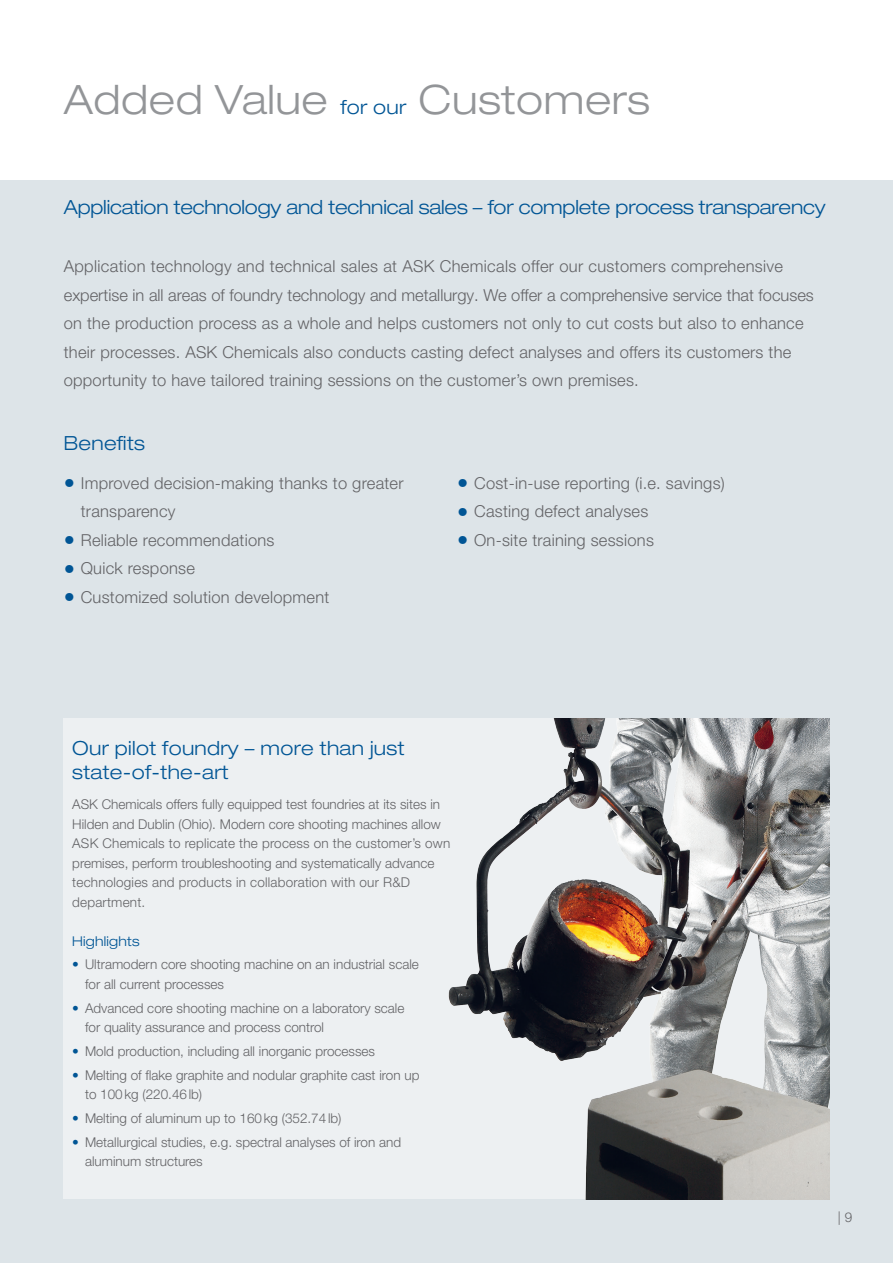
<style>
.page{position:relative;width:893px;height:1263px;background:#fff}
.page>*{position:absolute;margin:0;border:0;box-sizing:border-box;transform-origin:0 0}
.head_titel_50__s{font:300 expanded 40.5px "Helvetica Neue LT Pro";letter-spacing:.015em;color:#939598}
.subhead_blue_13_16__2_5{font:300 expanded 19.5px "Helvetica Neue LT Pro";letter-spacing:-.01em;color:#005595}
.subhead_blue_13_16__2_5-2{font:300 expanded 19.5px/24px "Helvetica Neue LT Pro";letter-spacing:.015em;color:#005595}
.Copy_11_19_EN{font:300 16.5px/28.5px "Helvetica Neue LT Pro";letter-spacing:.015em;color:#636366}
.Copy_9_13_EN{font:300 13.5px/19.5px "Helvetica Neue LT Pro";color:#636366}
.SL_mit_Abstand{font:300 expanded 13.5px "Helvetica Neue LT Pro";letter-spacing:.015em;color:#005595}
.s1{font-size:19.5px;color:#005595}
.s2{font-size:22.5px;color:#005595}
.s3{color:#005595}
</style>
<div class="page">
<div style="left:0;top:181px;width:893px;height:1082px;background:#dde4e8"></div>
<div style="left:64px;top:719px;width:765px;height:480px;background:#edf0f2"></div>
<img style="left:448px;top:719px;width:381px;height:480px">
<p class="head_titel_50__s" style="left:64px;top:75px;width:588px">Added Value <span class="s1">for our</span> Customers</p>
<p class="subhead_blue_13_16__2_5" style="left:64px;top:195px;width:763px">Application technology and technical sales – for complete process transparency</p>
<p class="Copy_11_19_EN" style="left:64px;top:252px;width:752px">Application technology and technical sales at ASK Chemicals offer our customers comprehensive expertise in all areas of foundry technology and metallurgy. We offer a comprehensive service that focuses on the production process as a whole and helps customers not only to cut costs but also to enhance their processes. ASK Chemicals also conducts casting defect analyses and offers its customers the opportunity to have tailored training sessions on the customer’s own premises.</p>
<p class="subhead_blue_13_16__2_5" style="left:64px;top:431px;width:83px">Benefits</p>
<p class="Copy_11_19_EN" style="left:81px;top:468px;width:324px;text-indent:-17px"><span class="s2">•</span> Improved decision-making thanks to greater transparency</p>
<p class="Copy_11_19_EN" style="left:64px;top:525px;width:212px"><span class="s2">•</span> Reliable recommendations</p>
<p class="Copy_11_19_EN" style="left:64px;top:554px;width:133px"><span class="s2">•</span> Quick response</p>
<p class="Copy_11_19_EN" style="left:64px;top:582px;width:267px"><span class="s2">•</span> Customized solution development</p>
<p class="Copy_11_19_EN" style="left:457px;top:468px;width:269px"><span class="s2">•</span> Cost-in-use reporting (i.e. savings)</p>
<p class="Copy_11_19_EN" style="left:457px;top:497px;width:193px"><span class="s2">•</span> Casting defect analyses</p>
<p class="Copy_11_19_EN" style="left:457px;top:525px;width:198px"><span class="s2">•</span> On-site training sessions</p>
<p class="subhead_blue_13_16__2_5-2" style="left:72px;top:736px;width:334px">Our pilot foundry – more than just state-of-the-art</p>
<p class="Copy_9_13_EN" style="left:72px;top:794px;width:380px">ASK Chemicals offers fully equipped test foundries at its sites in Hilden and Dublin (Ohio). Modern core shooting machines allow ASK Chemicals to replicate the process on the customer’s own premises, perform troubleshooting and systematically advance technologies and products in collaboration with our R&amp;D department.</p>
<p class="SL_mit_Abstand" style="left:72px;top:932px;width:69px">Highlights</p>
<p class="Copy_9_13_EN" style="left:85px;top:954px;width:335px;text-indent:-13px"><span class="s3">•</span> Ultramodern core shooting machine on an industrial scale for all current processes</p>
<p class="Copy_9_13_EN" style="left:85px;top:998px;width:321px;text-indent:-13px"><span class="s3">•</span> Advanced core shooting machine on a laboratory scale for quality assurance and process control</p>
<p class="Copy_9_13_EN" style="left:72px;top:1041px;width:304px"><span class="s3">•</span> Mold production, including all inorganic processes</p>
<p class="Copy_9_13_EN" style="left:85px;top:1065px;width:336px;text-indent:-13px"><span class="s3">•</span> Melting of flake graphite and nodular graphite cast iron up to 100kg (220.46lb)</p>
<p class="Copy_9_13_EN" style="left:72px;top:1108px;width:271px"><span class="s3">•</span> Melting of aluminum up to 160kg (352.74lb)</p>
<p class="Copy_9_13_EN" style="left:85px;top:1132px;width:318px;text-indent:-13px"><span class="s3">•</span> Metallurgical studies, e.g. spectral analyses of iron and aluminum structures</p>
<p class="Copy_9_13_EN" style="left:838px;top:1207px;width:16px">| 9</p>
</div>
